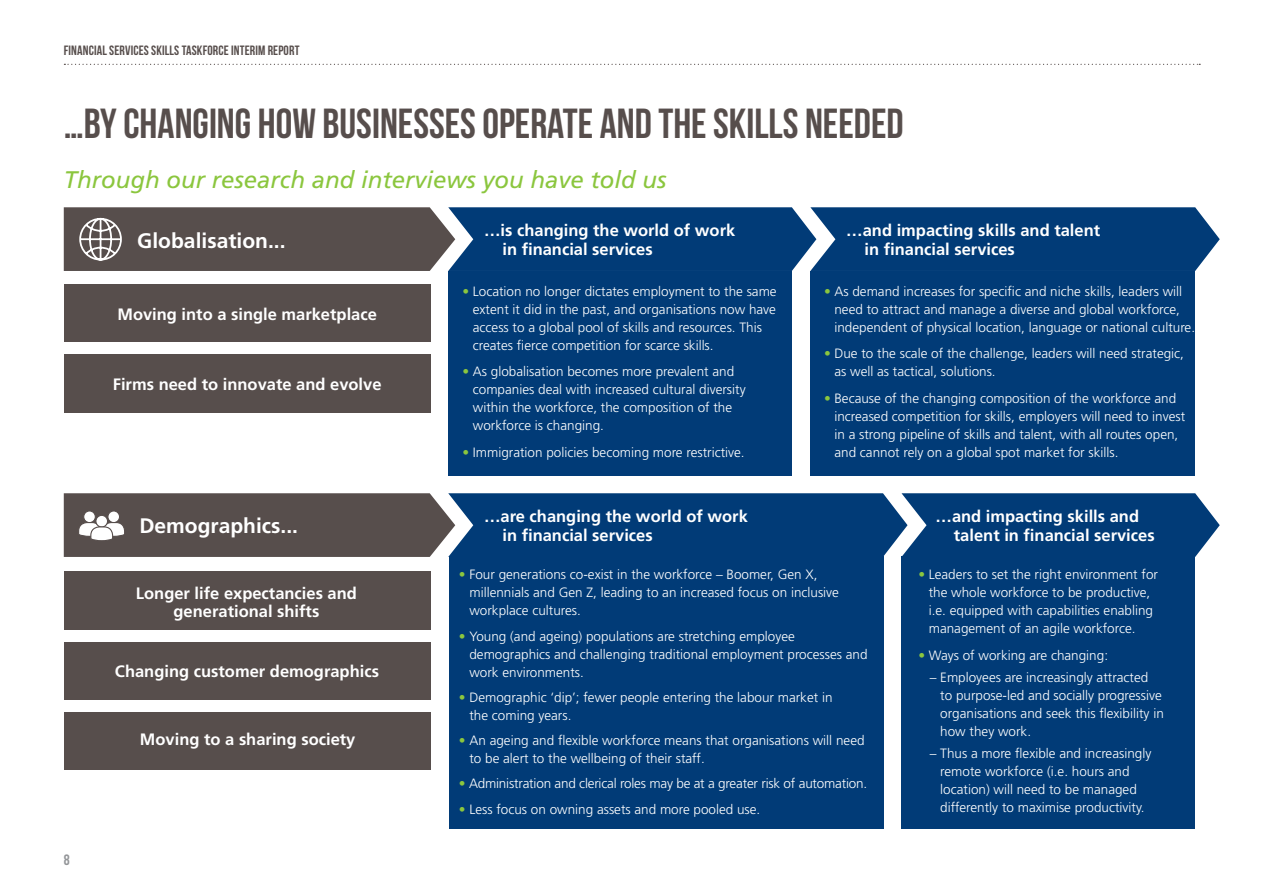
<style>
.page{position:relative;width:1263px;height:893px;background:#fff}
.page>*{position:absolute;margin:0;border:0;box-sizing:border-box;transform-origin:0 0}
.t1{font:42px "Bebas Neue";color:#574e4c}
.t2{font:italic 24px "Frutiger LT Std";color:#8bc63e}
.t3{font:700 21px "Frutiger LT Std";color:#fff}
.t4{font:700 16.5px/19.5px "Frutiger LT Std";color:#fff}
.t5{font:15px "Bebas Neue";color:#939598}
.t6{font:300 13.5px/18px "Frutiger LT Std";color:#fff}
.t7{font:13.5px "Bebas Neue";letter-spacing:.01em;color:#574e4c}
.s1{color:#8bc63e}
</style>
<div class="page">
<svg style="left:64px;top:64px;width:1136px;height:1px"></svg>
<div style="left:448px;top:271px;width:344px;height:204px;background:#013b77"></div>
<div style="left:810px;top:271px;width:385px;height:204px;background:#013b77"></div>
<div style="left:64px;top:284px;width:367px;height:57px;background:#574e4c"></div>
<div style="left:64px;top:355px;width:367px;height:58px;background:#574e4c"></div>
<div style="left:64px;top:571px;width:367px;height:59px;background:#574e4c"></div>
<div style="left:64px;top:643px;width:367px;height:57px;background:#574e4c"></div>
<div style="left:64px;top:712px;width:367px;height:58px;background:#574e4c"></div>
<div style="left:449px;top:557px;width:434px;height:272px;background:#013b77"></div>
<div style="left:901px;top:557px;width:294px;height:272px;background:#013b77"></div>
<svg style="left:64px;top:207px;width:1156px;height:64px;background:#2a4b70"></svg>
<svg style="left:64px;top:493px;width:1156px;height:64px;background:#2a4c71"></svg>
<p class="t7" style="left:64px;top:42px;width:237px">FINANCIAL SERVICES SKILLS TASKFORCE INTERIM REPORT</p>
<h1 class="t1" style="left:64px;top:100px;width:841px">…BY CHANGING HOW BUSINESSES OPERATE AND THE SKILLS NEEDED</h1>
<h2 class="t2" style="left:64px;top:166px;width:604px">Through our research and interviews you have told us</h2>
<h3 class="t3" style="left:137px;top:229px;width:150px">Globalisation...</h3>
<p class="t4" style="left:117px;top:304px;width:261px">Moving into a single marketplace</p>
<p class="t4" style="left:113px;top:375px;width:270px">Firms need to innovate and evolve</p>
<p class="t5" style="left:64px;top:852px;width:7px">8</p>
<h3 class="t3" style="left:139px;top:513px;width:160px">Demographics...</h3>
<p class="t4" style="left:136px;top:584px;width:222px;line-height:18px;text-align:center">Longer life expectancies and generational shifts</p>
<p class="t4" style="left:115px;top:661px;width:265px">Changing customer demographics</p>
<p class="t4" style="left:140px;top:729px;width:217px">Moving to a sharing society</p>
<p class="t4" style="left:502px;top:221px;width:234px;text-indent:-18px">…is changing the world of work in financial services</p>
<p class="t4" style="left:846px;top:220px;width:255px">…and impacting skills and talent</p>
<p class="t4" style="left:864px;top:240px;width:152px">in financial services</p>
<p class="t6" style="left:473px;top:282px;width:305px;text-indent:-10px"><span class="s1">•</span> Location no longer dictates employment to the same extent it did in the past, and organisations now have access to a global pool of skills and resources. This creates fierce competition for scarce skills.</p>
<p class="t6" style="left:473px;top:363px;width:274px;text-indent:-10px"><span class="s1">•</span> As globalisation becomes more prevalent and companies deal with increased cultural diversity within the workforce, the composition of the workforce is changing.</p>
<p class="t6" style="left:463px;top:443px;width:283px"><span class="s1">•</span> Immigration policies becoming more restrictive.</p>
<p class="t6" style="left:834px;top:282px;width:362px;text-indent:-10px"><span class="s1">•</span> As demand increases for specific and niche skills, leaders will need to attract and manage a diverse and global workforce, independent of physical location, language or national culture.</p>
<p class="t6" style="left:834px;top:345px;width:351px;text-indent:-10px"><span class="s1">•</span> Due to the scale of the challenge, leaders will need strategic, as well as tactical, solutions.</p>
<p class="t6" style="left:834px;top:389px;width:352px;text-indent:-10px"><span class="s1">•</span> Because of the changing composition of the workforce and increased competition for skills, employers will need to invest in a strong pipeline of skills and talent, with all routes open, and cannot rely on a global spot market for skills.</p>
<p class="t4" style="left:502px;top:507px;width:247px;text-indent:-18px">…are changing the world of work in financial services</p>
<p class="t4" style="left:954px;top:506px;width:202px;text-indent:-18px">…and impacting skills and talent in financial services</p>
<p class="t6" style="left:469px;top:566px;width:371px;text-indent:-11px"><span class="s1">•</span> Four generations co-exist in the workforce – Boomer, Gen X, millennials and Gen Z, leading to an increased focus on inclusive workplace cultures.</p>
<p class="t6" style="left:469px;top:627px;width:400px;text-indent:-11px"><span class="s1">•</span> Young (and ageing) populations are stretching employee demographics and challenging traditional employment processes and work environments.</p>
<p class="t6" style="left:469px;top:688px;width:365px;text-indent:-11px"><span class="s1">•</span> Demographic ‘dip’; fewer people entering the labour market in the coming years.</p>
<p class="t6" style="left:469px;top:732px;width:397px;text-indent:-11px"><span class="s1">•</span> An ageing and flexible workforce means that organisations will need to be alert to the wellbeing of their staff.</p>
<p class="t6" style="left:459px;top:775px;width:410px"><span class="s1">•</span> Administration and clerical roles may be at a greater risk of automation.</p>
<p class="t6" style="left:459px;top:800px;width:303px"><span class="s1">•</span> Less focus on owning assets and more pooled use.</p>
<p class="t6" style="left:929px;top:566px;width:231px;text-indent:-10px"><span class="s1">•</span> Leaders to set the right environment for the whole workforce to be productive, i.e. equipped with capabilities enabling management of an agile workforce.</p>
<p class="t6" style="left:918px;top:646px;width:191px"><span class="s1">•</span> Ways of working are changing:</p>
<p class="t6" style="left:940px;top:669px;width:225px;text-indent:-11px">– Employees are increasingly attracted<br>to purpose-led and socially progressive organisations and seek this flexibility in how they work.</p>
<p class="t6" style="left:940px;top:745px;width:213px;text-indent:-11px">– Thus a more flexible and increasingly remote workforce (i.e. hours and location) will need to be managed differently to maximise productivity.</p>
</div>
